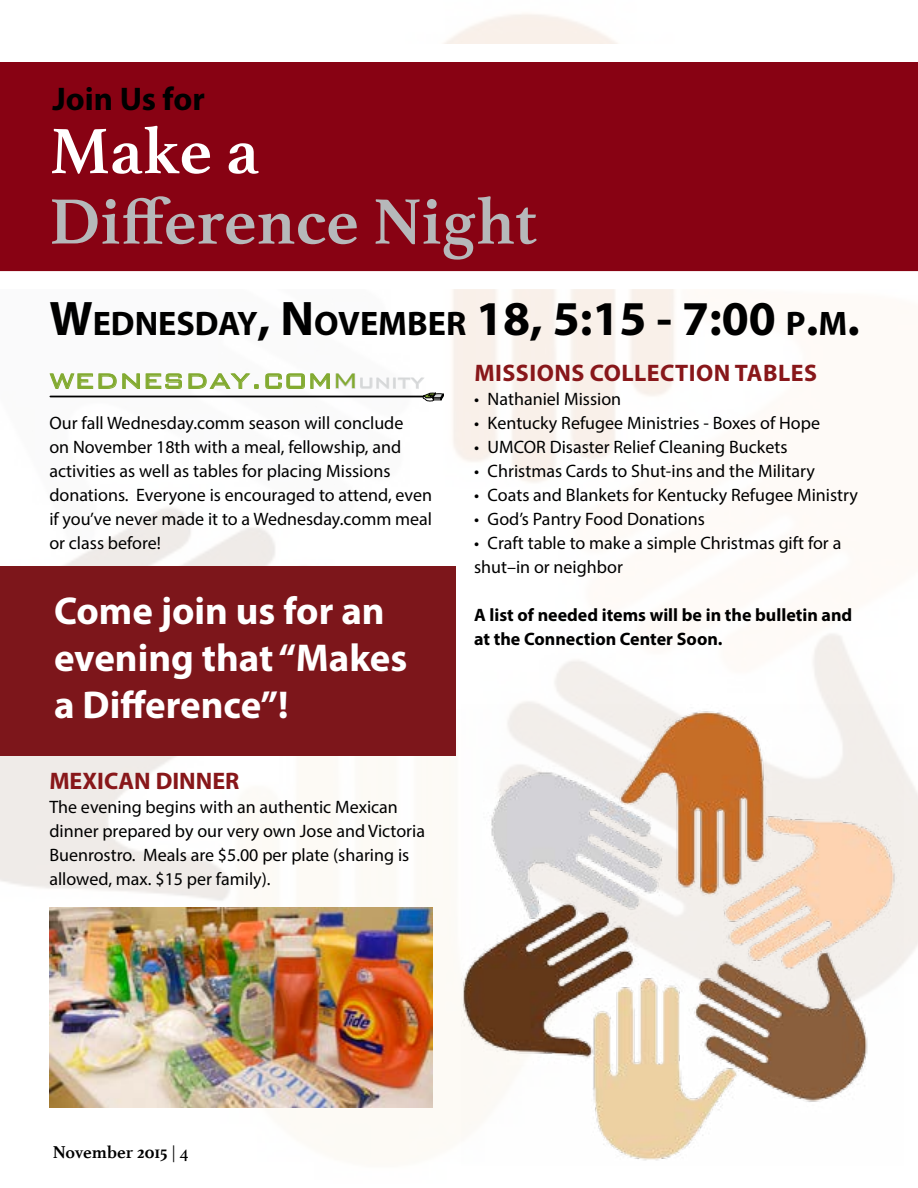
<style>
.page{position:relative;width:918px;height:1188px;background:#fff}
.page>*{position:absolute;margin:0;border:0;box-sizing:border-box;transform-origin:0 0}
.t1{font:700 67.35px "Athelas";color:#b6b8ba}
.t2{font:700 67.35px "Athelas";color:#fff}
.t3{font:700 48.75px "Myriad Pro";color:#000}
.t4{font:700 39px/46.7px "Myriad Pro";color:#fff}
.t5{font:300 34.2px "Bank Gothic BT";color:#82aa30}
.t6{font:700 32.85px "Myriad Hebrew";color:#000}
.t7{font:700 24px "Myriad Pro";letter-spacing:.02em;color:#88171a}
.t8{font:700 24px "Myriad Pro";color:#88171a}
.t9{font:18px/24px "Myriad Pro";color:#000}
.t10{font:700 18px/24px "Myriad Pro";color:#000}
.t11{font:700 18px "Athelas";color:#000}
.s1{font-size:34.2px}
.s2{font-size:24.3px;color:#d5d7d8}
.s3{font-weight:400}
</style>
<div class="page">
<img style="left:0;top:14px;width:918px;height:1120px">
<svg style="left:0;top:44px;width:918px;height:245px;background:#992735"></svg>
<img style="left:462px;top:705px;width:441px;height:456px">
<div style="left:0;top:566px;width:456px;height:190px;background:#7d161b"></div>
<svg style="left:50px;top:373px;width:132px;height:16px"></svg>
<svg style="left:188px;top:373px;width:71px;height:16px"></svg>
<hr style="left:50px;top:396px;width:374px;height:1px;background:#000">
<svg style="left:265px;top:373px;width:179px;height:28px"></svg>
<img style="left:49px;top:908px;width:383px;height:199px">
<h3 class="t6" style="left:52px;top:81px;width:154px">Join Us for</h3>
<h1 class="t2" style="left:49px;top:96px;width:211px">Make a</h1>
<h1 class="t1" style="left:49px;top:167px;width:489px">Difference Night</h1>
<h2 class="t3" style="left:49px;top:286px;width:812px">W<span class="s1">EDNESDAY</span>, N<span class="s1">OVEMBER</span> 18, 5:15 - 7:00 <span class="s1">P</span>.<span class="s1">M</span>.</h2>
<h3 class="t5" style="left:49px;top:361px;width:376px">wednesday.comm<span class="s2">unity</span></h3>
<h3 class="t7" style="left:474px;top:357px;width:344px">MISSIONS COLLECTION TABLES</h3>
<p class="t9" style="left:474px;top:386px;width:149px">• Nathaniel Mission</p>
<p class="t9" style="left:474px;top:410px;width:347px">• Kentucky Refugee Ministries - Boxes of Hope</p>
<p class="t9" style="left:474px;top:434px;width:315px">• UMCOR Disaster Relief Cleaning Buckets</p>
<p class="t9" style="left:474px;top:458px;width:342px">• Christmas Cards to Shut-ins and the Military</p>
<p class="t9" style="left:474px;top:482px;width:385px">• Coats and Blankets for Kentucky Refugee Ministry</p>
<p class="t9" style="left:474px;top:506px;width:232px">• God’s Pantry Food Donations</p>
<p class="t9" style="left:474px;top:530px;width:369px">• Craft table to make a simple Christmas gift for a shut–in or neighbor</p>
<p class="t10" style="left:474px;top:602px;width:380px">A list of needed items will be in the bulletin and at the Connection Center Soon.</p>
<p class="t9" style="left:49px;top:411px;width:384px">Our fall Wednesday.comm season will conclude<br>on November 18th with a meal, fellowship, and activities as well as tables for placing Missions donations. Everyone is encouraged to attend, even if you’ve never made it to a Wednesday.comm meal or class before!</p>
<h3 class="t4" style="left:54px;top:587px;width:355px">Come join us for an evening that “Makes a Difference”!</h3>
<h3 class="t8" style="left:49px;top:765px;width:192px">MEXICAN DINNER</h3>
<p class="t9" style="left:49px;top:795px;width:377px">The evening begins with an authentic Mexican dinner prepared by our very own Jose and Victoria Buenrostro. Meals are $5.00 per plate (sharing is allowed, max. $15 per family).</p>
<p class="t11" style="left:53px;top:1137px;width:137px">November 2015 <span class="s3">| 4</span></p>
</div>
